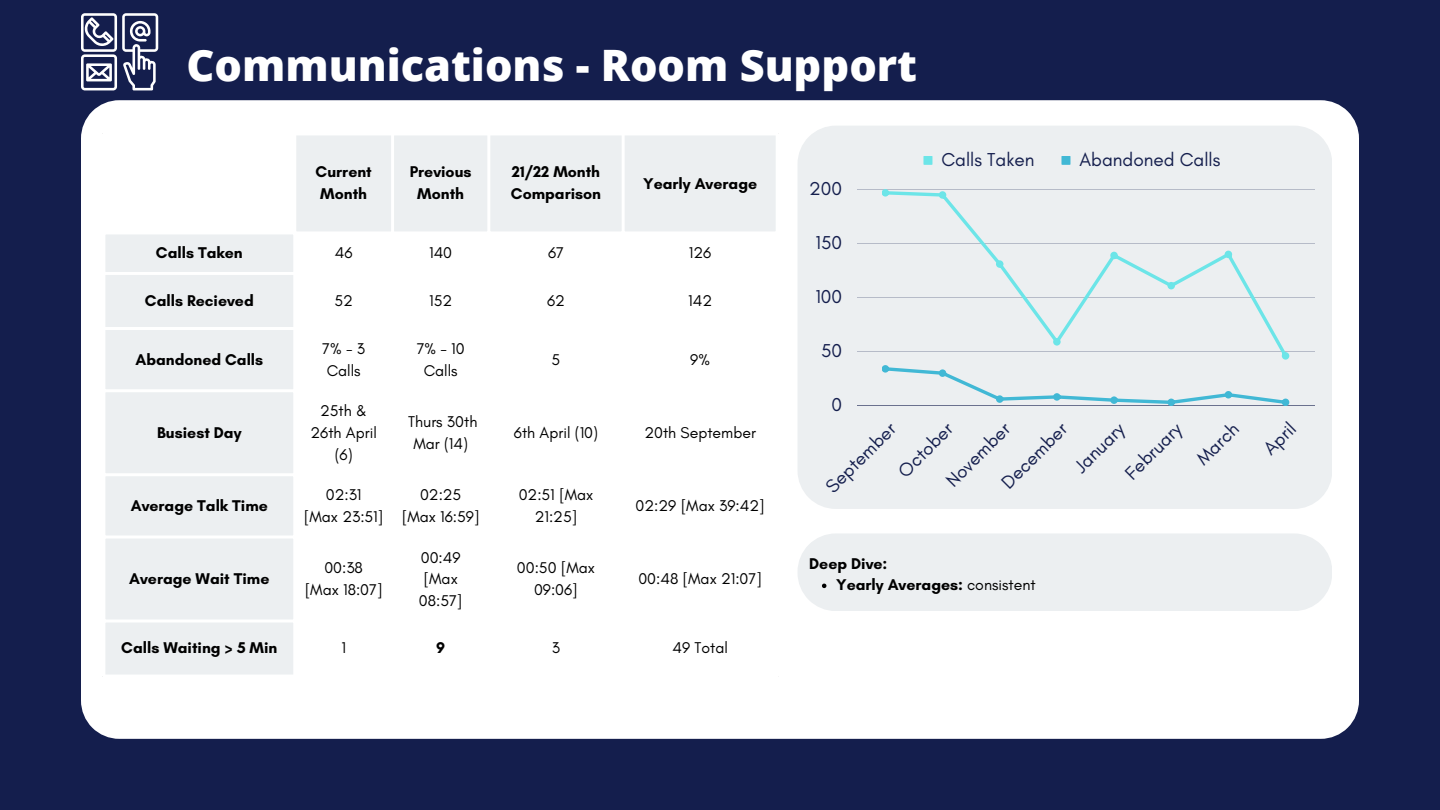
<style>
.page{position:relative;width:1440px;height:810px;background:#141e4d}
.page>*{position:absolute;margin:0;border:0;box-sizing:border-box;transform-origin:0 0}
.t1{font:800 43.3px "Open Sans";color:#fff}
.t2{font:19px "Glacial Indifference";color:#141e4d}
.t3{font:15.9px/21.8px "Glacial Indifference";color:#000;text-align:center}
.t4{font:700 15.9px/21.8px "Glacial Indifference";color:#000}
.s1{font-weight:400}
</style>
<div class="page">
<svg style="left:81px;top:13px;width:77px;height:77px"></svg>
<div style="left:81px;top:100px;width:1278px;height:639px;background:#fff"></div>
<svg style="left:105px;top:135px;width:671px;height:540px;background:#f8f9f9"></svg>
<hr style="left:102px;top:135px;width:3px;height:540px;background:#fff">
<hr style="left:293px;top:135px;width:3px;height:540px;background:#fff">
<hr style="left:391px;top:135px;width:3px;height:540px;background:#fff">
<hr style="left:487px;top:135px;width:3px;height:540px;background:#fff">
<hr style="left:622px;top:135px;width:3px;height:540px;background:#fff">
<hr style="left:776px;top:135px;width:3px;height:540px;background:#fff">
<hr style="left:102px;top:132px;width:677px;height:3px;background:#fff">
<hr style="left:102px;top:231px;width:677px;height:3px;background:#fff">
<hr style="left:102px;top:272px;width:677px;height:3px;background:#fff">
<hr style="left:102px;top:327px;width:677px;height:3px;background:#fff">
<hr style="left:102px;top:389px;width:677px;height:3px;background:#fff">
<hr style="left:102px;top:473px;width:677px;height:3px;background:#fff">
<hr style="left:102px;top:536px;width:677px;height:3px;background:#fff">
<hr style="left:102px;top:620px;width:677px;height:3px;background:#fff">
<hr style="left:102px;top:675px;width:677px;height:3px;background:#fff">
<div style="left:798px;top:126px;width:534px;height:383px;background:#eceff1"></div>
<div style="left:923px;top:156px;width:9px;height:9px;background:#6ce5e8"></div>
<div style="left:1061px;top:156px;width:9px;height:9px;background:#41b8d5"></div>
<hr style="left:857px;top:189px;width:457px;height:1px;background:#141e4d">
<hr style="left:857px;top:243px;width:457px;height:1px;background:#141e4d">
<hr style="left:857px;top:297px;width:457px;height:1px;background:#141e4d">
<hr style="left:857px;top:351px;width:457px;height:1px;background:#141e4d">
<hr style="left:857px;top:405px;width:457px;height:1px;background:#141e4d">
<svg style="left:882px;top:189px;width:407px;height:217px;background:#e4ecef"></svg>
<div style="left:798px;top:533px;width:534px;height:78px;background:#eceff1"></div>
<p class="t1" style="left:187px;top:35px;width:732px">Communications - Room Support</p>
<p class="t4" style="left:316px;top:161px;width:58px">Current<br>Month</p>
<p class="t4" style="left:410px;top:161px;width:63px;text-align:center">Previous<br>Month</p>
<p class="t4" style="left:511px;top:161px;width:92px">21/22 Month<br>Comparison</p>
<p class="t4" style="left:643px;top:172px;width:116px">Yearly Average</p>
<p class="t4" style="left:156px;top:242px;width:88px">Calls Taken</p>
<p class="t3" style="left:335px;top:242px;width:19px">46</p>
<p class="t3" style="left:429px;top:242px;width:25px">140</p>
<p class="t3" style="left:548px;top:242px;width:17px">67</p>
<p class="t3" style="left:689px;top:242px;width:24px">126</p>
<p class="t4" style="left:145px;top:289px;width:110px">Calls Recieved</p>
<p class="t3" style="left:334px;top:289px;width:20px">52</p>
<p class="t3" style="left:429px;top:289px;width:25px">152</p>
<p class="t3" style="left:547px;top:289px;width:19px">62</p>
<p class="t3" style="left:688px;top:289px;width:25px">142</p>
<p class="t4" style="left:135px;top:348px;width:129px">Abandoned Calls</p>
<p class="t3" style="left:322px;top:338px;width:44px;text-align:left">7%-3<br>Calls</p>
<p class="t3" style="left:417px;top:338px;width:49px">7% - 10<br>Calls</p>
<p class="t3" style="left:552px;top:348px;width:10px">5</p>
<p class="t3" style="left:690px;top:348px;width:21px">9%</p>
<p class="t2" style="left:809px;top:177px;width:34px">200</p>
<p class="t2" style="left:816px;top:231px;width:28px">150</p>
<p class="t2" style="left:815px;top:285px;width:28px">100</p>
<p class="t2" style="left:821px;top:339px;width:23px">50</p>
<p class="t2" style="left:941px;top:148px;width:95px">Calls Taken</p>
<p class="t2" style="left:1079px;top:148px;width:142px">Abandoned Calls</p>
<p class="t4" style="left:157px;top:422px;width:86px">Busiest Day</p>
<p class="t4" style="left:131px;top:494px;width:139px">Average Talk Time</p>
<p class="t4" style="left:129px;top:568px;width:142px">Average Wait Time</p>
<p class="t3" style="left:310px;top:400px;width:68px">25th &amp;<br>26th April (6)</p>
<p class="t3" style="left:408px;top:410px;width:71px">Thurs 30th<br>Mar (14)</p>
<p class="t3" style="left:514px;top:422px;width:86px">6th April (10)</p>
<p class="t3" style="left:644px;top:422px;width:113px">20th September</p>
<p class="t3" style="left:326px;top:484px;width:37px">02:31</p>
<p class="t3" style="left:304px;top:506px;width:81px">[Max 23:51]</p>
<p class="t3" style="left:324px;top:557px;width:40px">00:38</p>
<p class="t3" style="left:305px;top:578px;width:79px">[Max 18:07]</p>
<p class="t3" style="left:420px;top:484px;width:43px">02:25</p>
<p class="t3" style="left:402px;top:506px;width:79px">[Max 16:59]</p>
<p class="t3" style="left:519px;top:484px;width:76px">02:51 [Max<br>21:25]</p>
<p class="t3" style="left:636px;top:494px;width:131px">02:29 [Max 39:42]</p>
<p class="t3" style="left:421px;top:546px;width:41px">00:49</p>
<p class="t3" style="left:419px;top:568px;width:45px;text-align:left">[Max<br>08:57]</p>
<p class="t3" style="left:517px;top:557px;width:80px">00:50 [Max<br>09:06]</p>
<p class="t3" style="left:638px;top:568px;width:125px">00:48 [Max 21:07]</p>
<p class="t4" style="left:121px;top:637px;width:158px">Calls Waiting &gt; 5 Min</p>
<p class="t3" style="left:341px;top:637px;width:6px">1</p>
<p class="t4" style="left:436px;top:637px;width:10px">9</p>
<p class="t3" style="left:552px;top:637px;width:10px">3</p>
<p class="t3" style="left:672px;top:637px;width:57px">49 Total</p>
<p class="t2" style="left:832px;top:393px;width:12px">0</p>
<p class="t2" style="left:1120px;top:468px;width:73px;rotate:-45deg">February</p>
<p class="t2" style="left:1191px;top:454px;width:53px;rotate:-45deg">March</p>
<p class="t2" style="left:1259px;top:444px;width:38px;rotate:-45deg">April</p>
<p class="t2" style="left:996px;top:477px;width:86px;rotate:-45deg">December</p>
<p class="t2" style="left:1069px;top:461px;width:63px;rotate:-45deg">January</p>
<p class="t2" style="left:821px;top:481px;width:92px;rotate:-45deg">September</p>
<p class="t2" style="left:893px;top:466px;width:70px;rotate:-45deg">October</p>
<p class="t2" style="left:941px;top:475px;width:83px;rotate:-45deg">November</p>
<p class="t4" style="left:809px;top:553px;width:80px">Deep Dive:</p>
<p class="t4" style="left:836px;top:574px;width:201px">Yearly Averages: <span class="s1">consistent</span></p>
</div>
